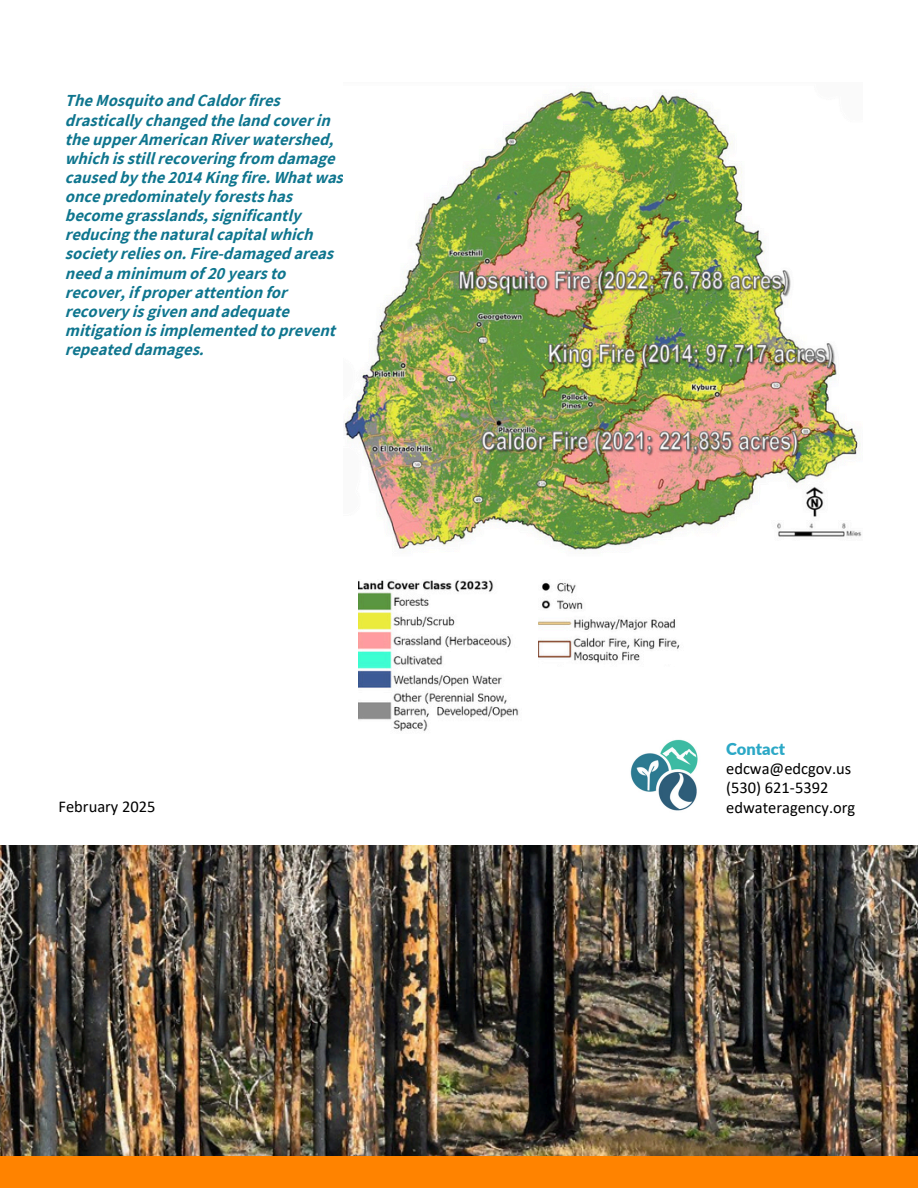
<style>
.page{position:relative;width:918px;height:1188px;background:#fff}
.page>*{position:absolute;margin:0;border:0;box-sizing:border-box;transform-origin:0 0}
.t1{font:italic 700 16.5px/19.2px "Assistant";color:#0e758e}
.t2{font:16.5px "Calibri";color:#000}
.t3{font:900 16.5px "Lato";color:#2ba8c6}
</style>
<div class="page">
<img style="left:630px;top:739px;width:68px;height:72px">
<div style="left:0;top:1156px;width:918px;height:32px;background:#ff8300"></div>
<img style="left:0;top:845px;width:918px;height:311px">
<img style="left:344px;top:88px;width:518px;height:466px">
<img style="left:538px;top:582px;width:142px;height:81px">
<img style="left:358px;top:580px;width:161px;height:152px">
<h1 class="t1" style="left:65px;top:91px;width:285px">TheMosquitoandCaldorfires drasticallychangedthelandcoverin theupperAmericanRiverwatershed, whichisstillrecoveringfrom damage causedbythe2014Kingfire.Whatwas oncepredominatelyforestshas becomegrasslands,significantly reducingthenaturalcapitalwhich societyrelieson.Fire-damagedareas needaminimum of20yearsto recover,ifproperattentionfor recoveryisgivenandadequate mitigationisimplementedtoprevent repeateddamages.</h1>
<p class="t3" style="left:726px;top:739px;width:60px">Contact</p>
<p class="t2" style="left:726px;top:762px;width:127px">edcwa@edcgov.us</p>
<p class="t2" style="left:726px;top:781px;width:104px">(530) 621-5392</p>
<p class="t2" style="left:59px;top:799px;width:98px">February 2025</p>
<p class="t2" style="left:726px;top:800px;width:131px">edwateragency.org</p>
</div>
